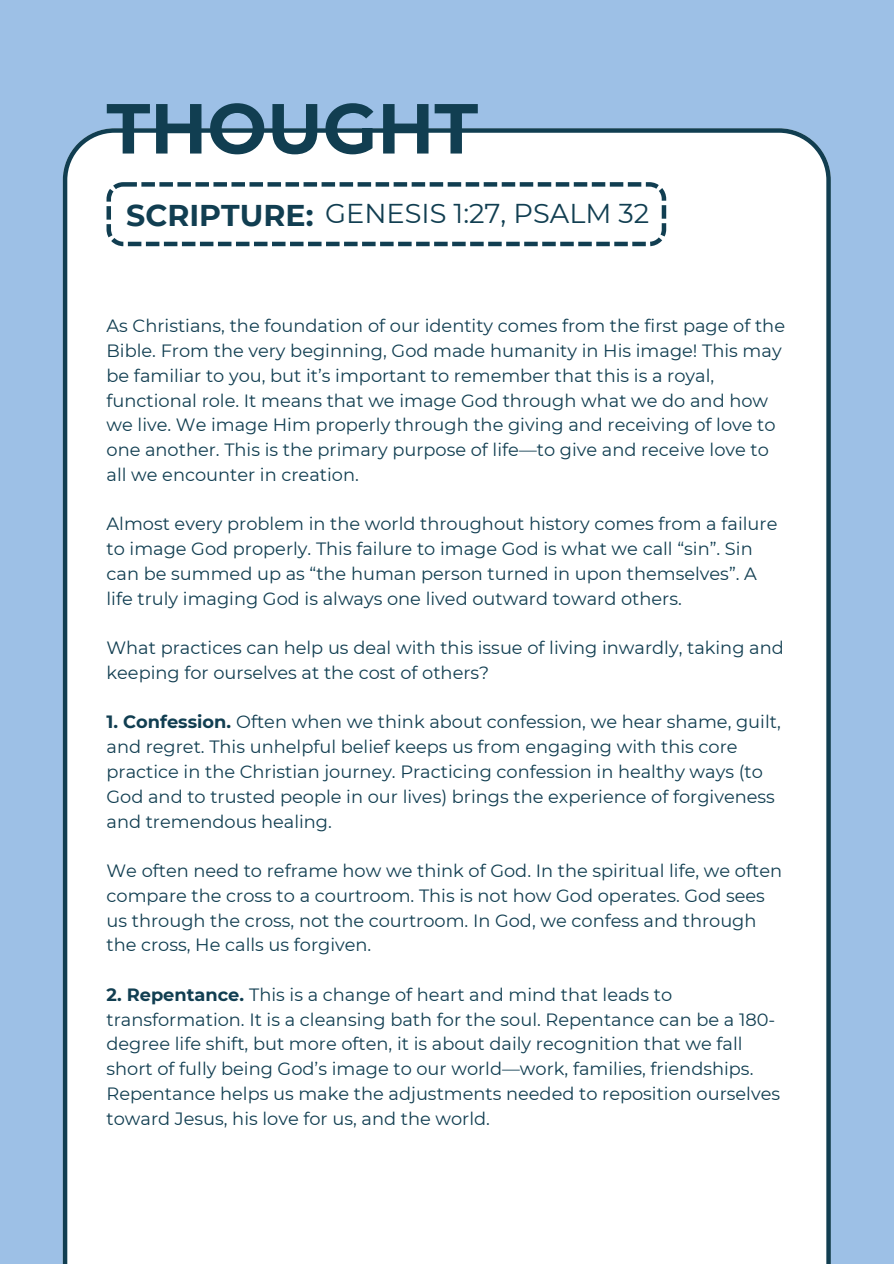
<style>
.page{position:relative;width:894px;height:1264px;background:#fff}
.page>*{position:absolute;margin:0;border:0;box-sizing:border-box;transform-origin:0 0}
.t1{font:700 70.65px "Montserrat";color:#113e51}
.t2{font:700 30px "Montserrat";color:#113e51}
.t3{font:27.15px "Montserrat";color:#113e51}
.t4{font:17.85px/24.8px "Montserrat";color:#113e51}
.s1{font-weight:700}
</style>
<div class="page">
<div style="left:0;top:0;width:893px;height:1263px;background:#9dc0e6"></div>
<div style="left:63px;top:128px;width:767px;height:1135px;background:#fff"></div>
<svg style="left:106px;top:182px;width:560px;height:64px;background:#e5eaec"></svg>
<p class="t1" style="left:106px;top:85px;width:373px">THOUGHT</p>
<p class="t2" style="left:126px;top:197px;width:189px">SCRIPTURE:</p>
<p class="t3" style="left:325px;top:196px;width:325px">GENESIS 1:27, PSALM 32</p>
<h1 class="t4" style="left:106px;top:313px;width:680px">As Christians, the foundation of our identity comes from the first page of the Bible. From the very beginning, God made humanity in His image! This may be familiar to you, but it’s important to remember that this is a royal, functional role. It means that we image God through what we do and how we live. We image Him properly through the giving and receiving of love to one another. This is the primary purpose of life—to give and receive love to all we encounter in creation.</h1>
<h2 class="t4" style="left:106px;top:511px;width:672px">Almost every problem in the world throughout history comes from a failure to image God properly. This failure to image God is what we call “sin”. Sin can be summed up as “the human person turned in upon themselves”. A life truly imaging God is always one lived outward toward others.</h2>
<h3 class="t4" style="left:106px;top:635px;width:678px">What practices can help us deal with this issue of living inwardly, taking and keeping for ourselves at the cost of others?</h3>
<p class="t4" style="left:106px;top:709px;width:675px"><span class="s1">1. Confession.</span> Often when we think about confession, we hear shame, guilt, and regret. This unhelpful belief keeps us from engaging with this core practice in the Christian journey. Practicing confession in healthy ways (to God and to trusted people in our lives) brings the experience of forgiveness and tremendous healing.</p>
<p class="t4" style="left:106px;top:858px;width:677px">We often need to reframe how we think of God. In the spiritual life, we often compare the cross to a courtroom. This is not how God operates. God sees us through the cross, not the courtroom. In God, we confess and through the cross, He calls us forgiven.</p>
<p class="t4" style="left:106px;top:982px;width:675px"><span class="s1">2. Repentance.</span> This is a change of heart and mind that leads to transformation. It is a cleansing bath for the soul. Repentance can be a 180- degree life shift, but more often, it is about daily recognition that we fall short of fully being God’s image to our world—work, families, friendships.<br>Repentance helps us make the adjustments needed to reposition ourselves toward Jesus, his love for us, and the world.</p>
</div>
